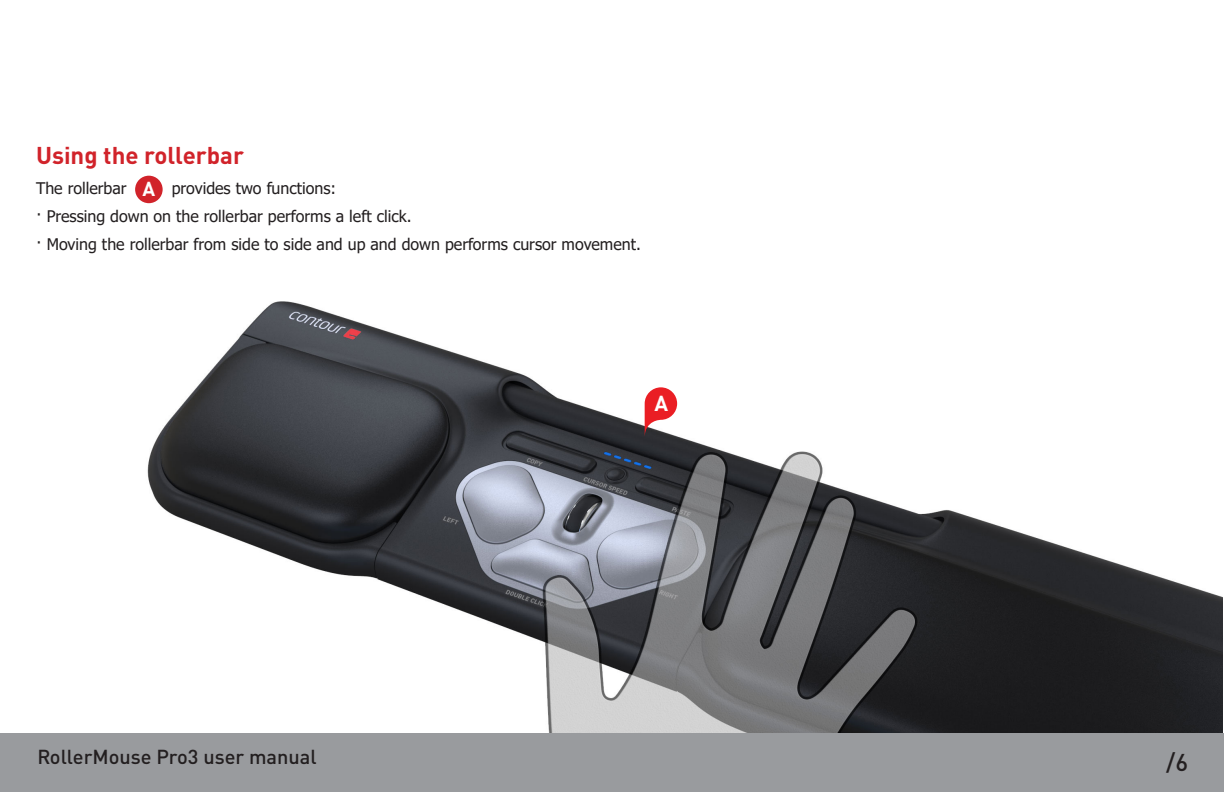
<style>
.page{position:relative;width:1224px;height:792px;background:#fff}
.page>*{position:absolute;margin:0;border:0;box-sizing:border-box;transform-origin:0 0}
.Heading{font:700 24px "DINOT";color:#d1232a}
.t1{font:500 24px "DINOT";color:#231f20}
.Title_Numbers{font:700 21.4px "DINOT";color:#fff}
.t2{font:500 20px "DINOT";color:#231f20}
.Title_Numbers-2{font:700 20px "DINOT";color:#fff}
.Copy{font:16px "Tahoma";color:#231f20}
</style>
<div class="page">
<div style="left:0;top:733px;width:1224px;height:59px;background:#999b9e"></div>
<div style="left:134px;top:175px;width:30px;height:29px;background:#d1232a;border-radius:50%"></div>
<div style="left:133px;top:174px;width:32px;height:31px;border:2px solid #fff;border-radius:50%"></div>
<img style="left:147px;top:301px;width:1076px;height:432px">
<svg style="left:645px;top:387px;width:32px;height:51px"></svg>
<p class="Heading" style="left:36px;top:140px;width:210px">Using the rollerbar</p>
<p class="Title_Numbers-2" style="left:142px;top:176px;width:14px">A</p>
<p class="Copy" style="left:36px;top:177px;width:92px">The rollerbar</p>
<p class="Copy" style="left:172px;top:177px;width:166px">provides two functions:</p>
<p class="Copy" style="left:36px;top:205px;width:377px">· Pressing down on the rollerbar performs a left click.</p>
<p class="Copy" style="left:36px;top:233px;width:606px">· Moving the rollerbar from side to side and up and down performs cursor movement.</p>
<p class="Title_Numbers" style="left:654px;top:389px;width:15px">A</p>
<p class="t2" style="left:37px;top:744px;width:281px">RollerMouse Pro3 user manual</p>
<p class="t1" style="left:1166px;top:747px;width:23px">/6</p>
</div>
